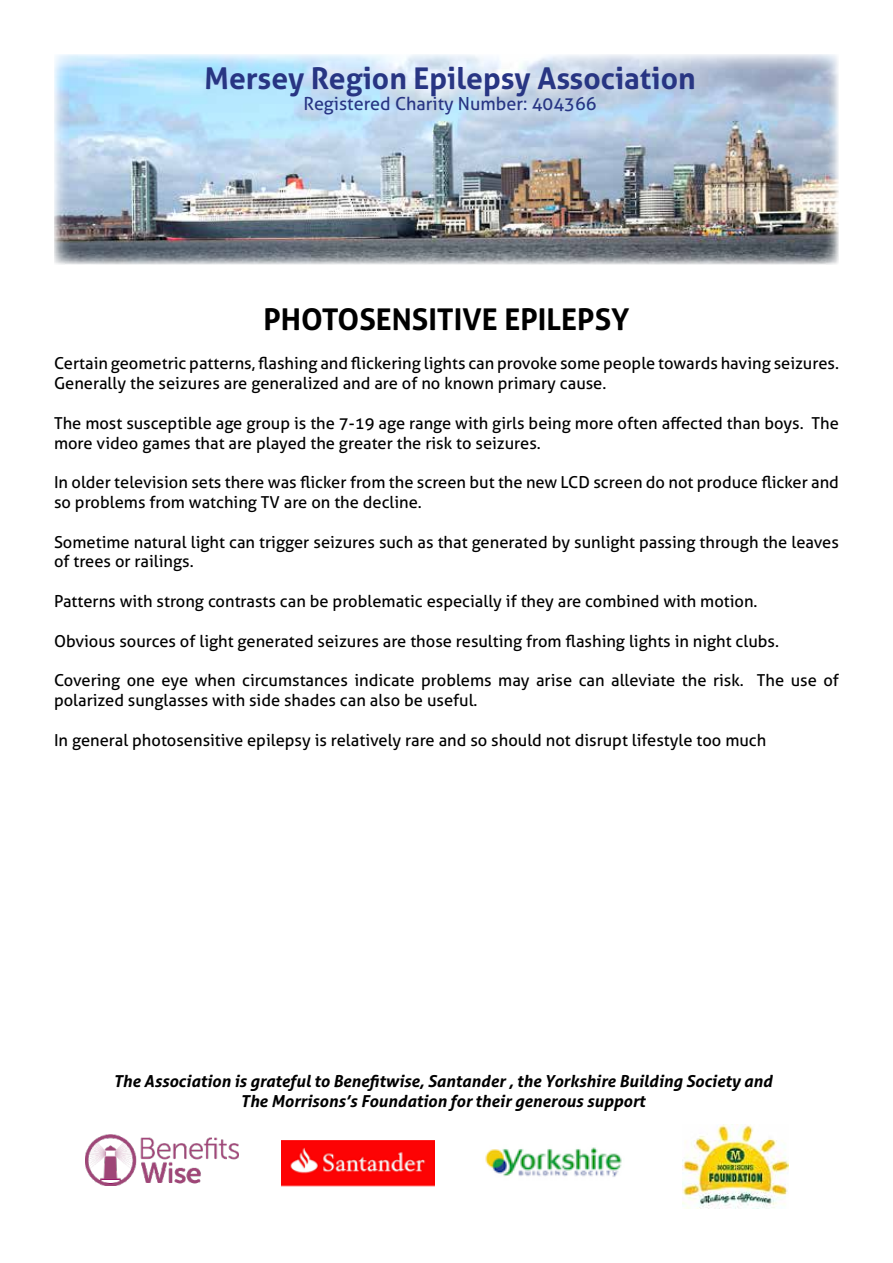
<style>
.page{position:relative;width:893px;height:1263px;background:#fff}
.page>*{position:absolute;margin:0;border:0;box-sizing:border-box;transform-origin:0 0}
.t1{font:700 30px "Aller";color:#283583}
.t2{font:700 30px "Aller";color:#000}
.t3{font:18px "Aller";color:#283583}
.t4{font:16.5px/19.8px "Aller";color:#000}
.t5{font:italic 700 16.5px/19.8px "Aller";color:#000;text-align:center}
</style>
<div class="page">
<img style="left:54px;top:54px;width:785px;height:210px">
<img style="left:682px;top:1124px;width:106px;height:85px">
<img style="left:86px;top:1134px;width:153px;height:51px">
<img style="left:485px;top:1147px;width:137px;height:30px">
<img style="left:281px;top:1140px;width:153px;height:46px">
<h1 class="t1" style="left:205px;top:60px;width:493px">Mersey Region Epilepsy Association</h1>
<p class="t3" style="left:304px;top:93px;width:295px">Registered Charity Number: 404366</p>
<h1 class="t2" style="left:263px;top:301px;width:368px">PHOTOSENSITIVE EPILEPSY</h1>
<p class="t4" style="left:54px;top:354px;width:786px">Certain geometric patterns, flashing and flickering lights can provoke some people towards having seizures.<br>Generally the seizures are generalized and are of no known primary cause.</p>
<p class="t4" style="left:54px;top:413px;width:786px">The most susceptible age group is the 7-19 age range with girls being more often affected than boys. The more video games that are played the greater the risk to seizures.</p>
<p class="t4" style="left:54px;top:472px;width:786px">In older television sets there was flicker from the screen but the new LCD screen do not produce flicker and so problems from watching TV are on the decline.</p>
<p class="t4" style="left:54px;top:532px;width:786px">Sometime natural light can trigger seizures such as that generated by sunlight passing through the leaves of trees or railings.</p>
<p class="t4" style="left:54px;top:591px;width:705px">Patterns with strong contrasts can be problematic especially if they are combined with motion.</p>
<p class="t4" style="left:54px;top:631px;width:727px">Obvious sources of light generated seizures are those resulting from flashing lights in night clubs.</p>
<p class="t4" style="left:54px;top:670px;width:786px">Covering one eye when circumstances indicate problems may arise can alleviate the risk. The use of polarized sunglasses with side shades can also be useful.</p>
<p class="t4" style="left:54px;top:730px;width:714px">In general photosensitive epilepsy is relatively rare and so should not disrupt lifestyle too much</p>
<p class="t5" style="left:113px;top:1071px;width:660px">The Association is grateful to Benefitwise, Santander , the Yorkshire Building Society and<br>The Morrisons’s Foundation for their generous support</p>
</div>
